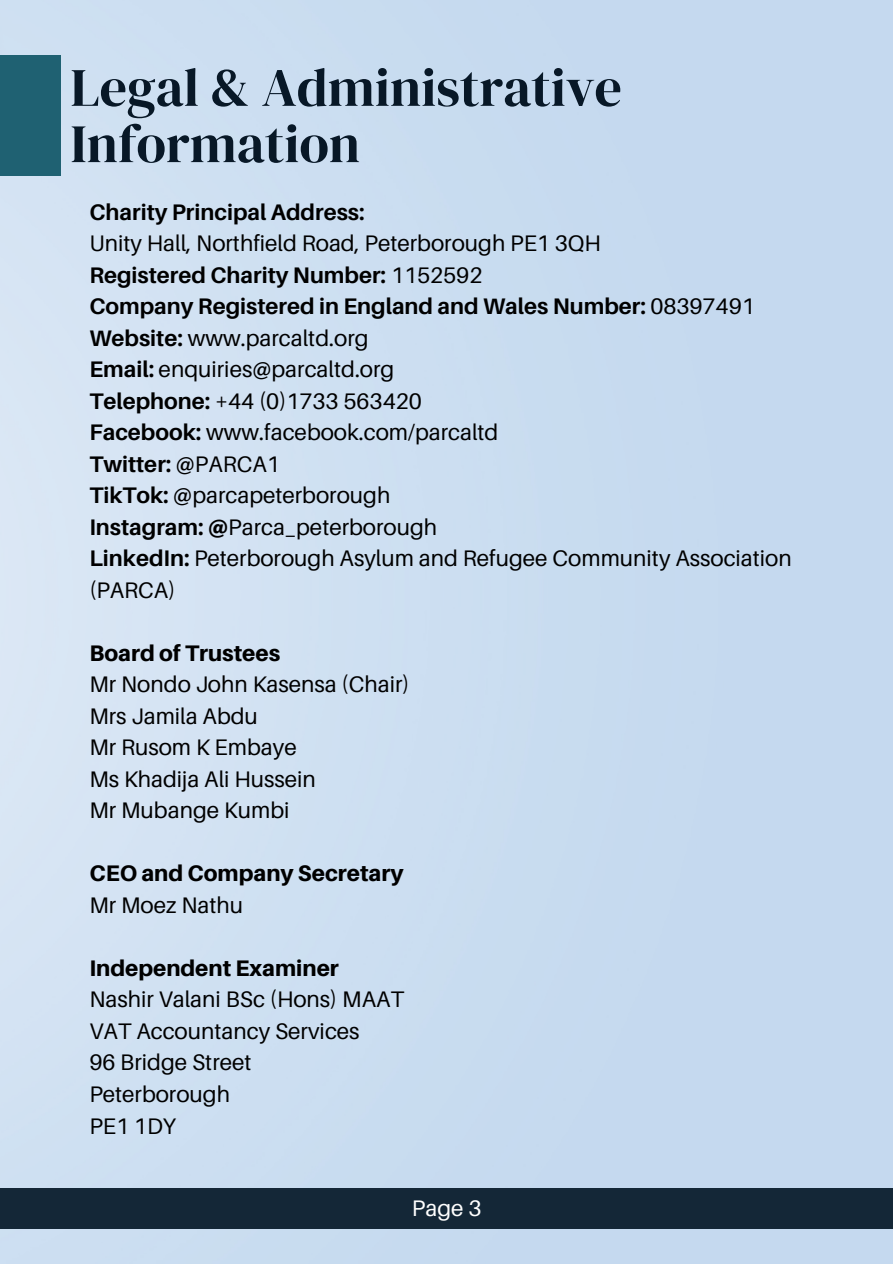
<style>
.page{position:relative;width:893px;height:1264px;background:#fff}
.page>*{position:absolute;margin:0;border:0;box-sizing:border-box;transform-origin:0 0}
.t1{font:54px/56.2px "DM Serif Display";color:#081827}
.t2{font:22.5px/31.5px "Aileron";color:#000}
.t3{font:700 22.5px "Aileron";color:#000}
.t4{font:800 22.5px "Aileron";color:#000}
.t5{font:22.5px "Aileron";color:#fff}
.s1{font-weight:400}
.s2{font-weight:700}
</style>
<div class="page">
<img style="left:0;top:0;width:892px;height:1263px">
<div style="left:0;top:56px;width:61px;height:120px;background:#1f6172"></div>
<div style="left:0;top:1187px;width:892px;height:41px;background:#142737"></div>
<h1 class="t1" style="left:70px;top:59px;width:553px">Legal &amp; Administrative<br>Information</h1>
<p class="t3" style="left:89px;top:198px;width:277px">Charity Principal Address:</p>
<p class="t2" style="left:89px;top:227px;width:513px">Unity Hall, Northfield Road, Peterborough PE1 3QH</p>
<p class="t3" style="left:89px;top:261px;width:394px">Registered Charity Number: <span class="s1">1152592</span></p>
<p class="t3" style="left:89px;top:292px;width:667px">Company Registered in England and Wales Number: <span class="s1">08397491</span></p>
<p class="t2" style="left:89px;top:321px;width:281px"><span class="s2">Website:</span> www.parcaltd.org</p>
<p class="t2" style="left:89px;top:353px;width:306px"><span class="s2">Email:</span> enquiries@parcaltd.org</p>
<p class="t2" style="left:89px;top:384px;width:334px"><span class="s2">Telephone:</span> +44 (0)1733 563420</p>
<p class="t2" style="left:89px;top:416px;width:410px"><span class="s2">Facebook:</span> www.facebook.com/parcaltd</p>
<p class="t3" style="left:89px;top:450px;width:192px">Twitter: <span class="s1">@PARCA1</span></p>
<p class="t2" style="left:89px;top:479px;width:302px"><span class="s2">TikTok:</span> @parcapeterborough</p>
<p class="t2" style="left:89px;top:510px;width:349px"><span class="s2">Instagram: @</span>Parca_peterborough</p>
<p class="t2" style="left:89px;top:542px;width:704px"><span class="s2">LinkedIn:</span> Peterborough Asylum and Refugee Community Association (PARCA)</p>
<p class="t4" style="left:89px;top:639px;width:192px">Board of Trustees</p>
<p class="t2" style="left:89px;top:668px;width:322px">Mr Nondo John Kasensa (Chair)</p>
<p class="t2" style="left:89px;top:699px;width:170px">Mrs Jamila Abdu</p>
<p class="t2" style="left:89px;top:731px;width:209px">Mr Rusom K Embaye</p>
<p class="t2" style="left:89px;top:762px;width:228px">Ms Khadija Ali Hussein</p>
<p class="t2" style="left:89px;top:794px;width:202px">Mr Mubange Kumbi</p>
<p class="t4" style="left:89px;top:859px;width:316px">CEO and Company Secretary</p>
<p class="t2" style="left:89px;top:888px;width:155px">Mr Moez Nathu</p>
<p class="t4" style="left:89px;top:954px;width:251px">Independent Examiner</p>
<p class="t2" style="left:89px;top:983px;width:316px">Nashir Valani BSc (Hons) MAAT</p>
<p class="t2" style="left:89px;top:1014px;width:272px">VAT Accountancy Services</p>
<p class="t2" style="left:89px;top:1046px;width:164px">96 Bridge Street</p>
<p class="t2" style="left:89px;top:1077px;width:142px">Peterborough</p>
<p class="t2" style="left:89px;top:1109px;width:88px">PE1 1DY</p>
<p class="t5" style="left:412px;top:1194px;width:71px">Page 3</p>
</div>
